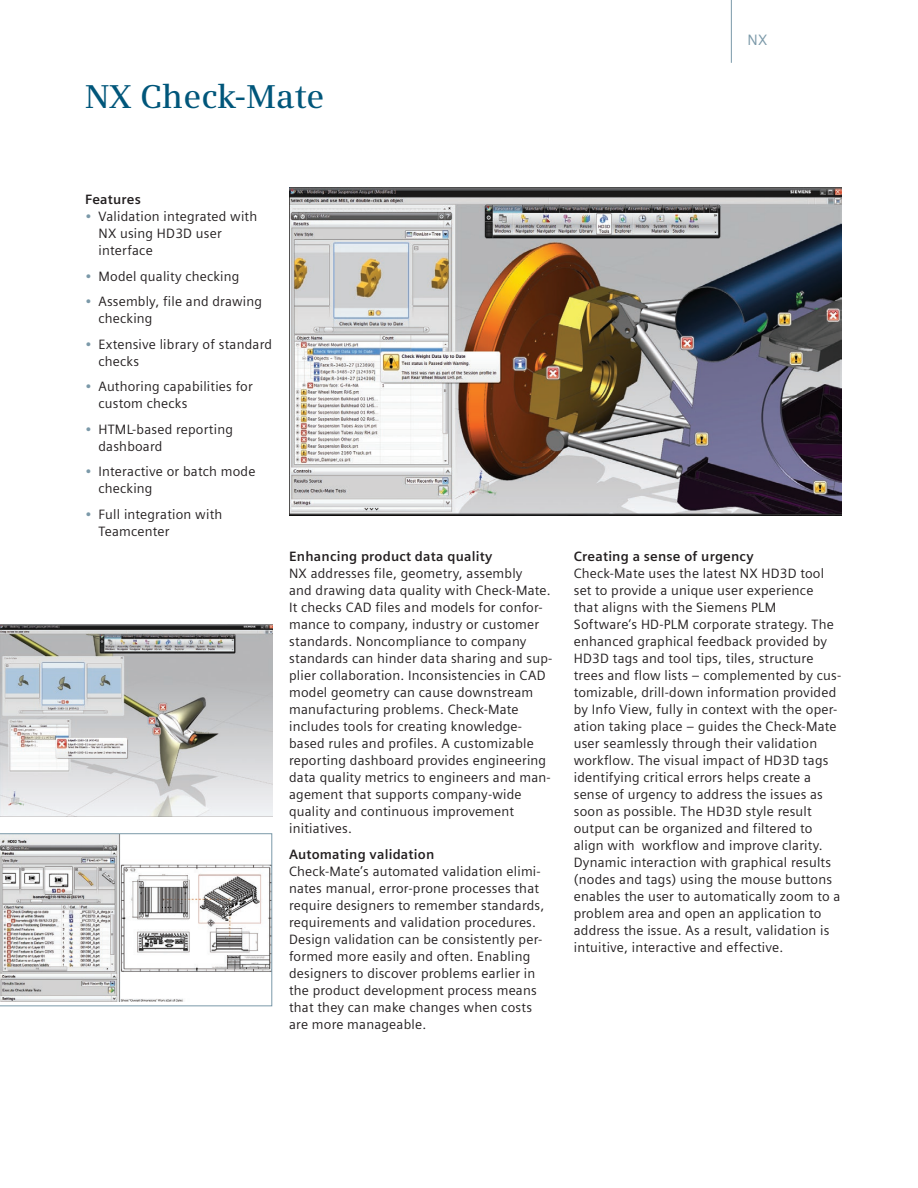
<style>
.page{position:relative;width:918px;height:1188px;background:#fff}
.page>*{position:absolute;margin:0;border:0;box-sizing:border-box;transform-origin:0 0}
.t1{font:600 33px "Siemens Serif";letter-spacing:.005em;color:#00567a}
.t2{font:15px "Siemens Sans";color:#7b99a9}
.t3{font:13.5px/17px "Siemens Sans";letter-spacing:.015em;color:#231f20}
.t4{font:700 13.5px "Siemens Sans";letter-spacing:.015em;color:#231f20}
.s1{color:#7b99a9}
</style>
<div class="page">
<img style="left:0;top:624px;width:272px;height:192px">
<hr style="left:731px;top:0;width:1px;height:63px;background:#7b99a9">
<img style="left:289px;top:187px;width:552px;height:328px">
<svg style="left:0;top:833px;width:272px;height:173px"></svg>
<h1 class="t1" style="left:85px;top:77px;width:241px">NX Check-Mate</h1>
<p class="t2" style="left:748px;top:32px;width:21px">NX</p>
<p class="t4" style="left:85px;top:192px;width:57px">Features</p>
<p class="t3" style="left:99px;top:208px;width:160px;text-indent:-14px"><span class="s1">•</span> Validation integrated with<br>NX using HD3D user interface</p>
<p class="t3" style="left:85px;top:268px;width:156px"><span class="s1">•</span> Model quality checking</p>
<p class="t3" style="left:99px;top:293px;width:165px;text-indent:-14px"><span class="s1">•</span> Assembly, file and drawing checking</p>
<p class="t3" style="left:99px;top:336px;width:175px;text-indent:-14px"><span class="s1">•</span> Extensive library of standard checks</p>
<p class="t3" style="left:99px;top:378px;width:156px;text-indent:-14px"><span class="s1">•</span> Authoring capabilities for custom checks</p>
<p class="t3" style="left:99px;top:421px;width:136px;text-indent:-14px"><span class="s1">•</span> HTML-based reporting dashboard</p>
<p class="t3" style="left:99px;top:463px;width:158px;text-indent:-14px"><span class="s1">•</span> Interactive or batch mode checking</p>
<p class="t3" style="left:99px;top:506px;width:125px;text-indent:-14px"><span class="s1">•</span> Full integration with<br>Teamcenter</p>
<p class="t4" style="left:289px;top:549px;width:205px">Enhancing product data quality</p>
<p class="t3" style="left:289px;top:565px;width:265px">NX addresses file, geometry, assembly<br>and drawing data quality with Check-Mate.<br>It checks CAD files and models for confor&shy;mance to company, industry or customer standards. Noncompliance to company standards can hinder data sharing and sup&shy;plier collaboration. Inconsistencies in CAD model geometry can cause downstream manufacturing problems. Check-Mate includes tools for creating knowledge&shy;based rules and profiles. A customizable reporting dashboard provides engineering data quality metrics to engineers and man&shy;agement that supports company-wide quality and continuous improvement initiatives.</p>
<p class="t4" style="left:289px;top:847px;width:147px">Automating validation</p>
<p class="t3" style="left:289px;top:863px;width:257px">Check-Mate’s automated validation elimi&shy;nates manual, error-prone processes that require designers to remember standards, requirements and validation procedures.<br>Design validation can be consistently per&shy;formed more easily and often. Enabling designers to discover problems earlier in the product development process means that they can make changes when costs are more manageable.</p>
<p class="t4" style="left:574px;top:549px;width:181px">Creating a sense of urgency</p>
<p class="t3" style="left:574px;top:565px;width:269px">Check-Mate uses the latest NX HD3D tool set to provide a unique user experience that aligns with the Siemens PLM Software’s HD-PLM corporate strategy. The enhanced graphical feedback provided by HD3D tags and tool tips, tiles, structure trees and flow lists – complemented by cus&shy;tomizable, drill-down information provided by Info View, fully in context with the oper&shy;ation taking place – guides the Check-Mate user seamlessly through their validation workflow. The visual impact of HD3D tags identifying critical errors helps create a sense of urgency to address the issues as soon as possible. The HD3D style result output can be organized and filtered to align with workflow and improve clarity.<br>Dynamic interaction with graphical results (nodes and tags) using the mouse buttons enables the user to automatically zoom to a problem area and open an application to address the issue. As a result, validation is intuitive, interactive and effective.</p>
</div>
